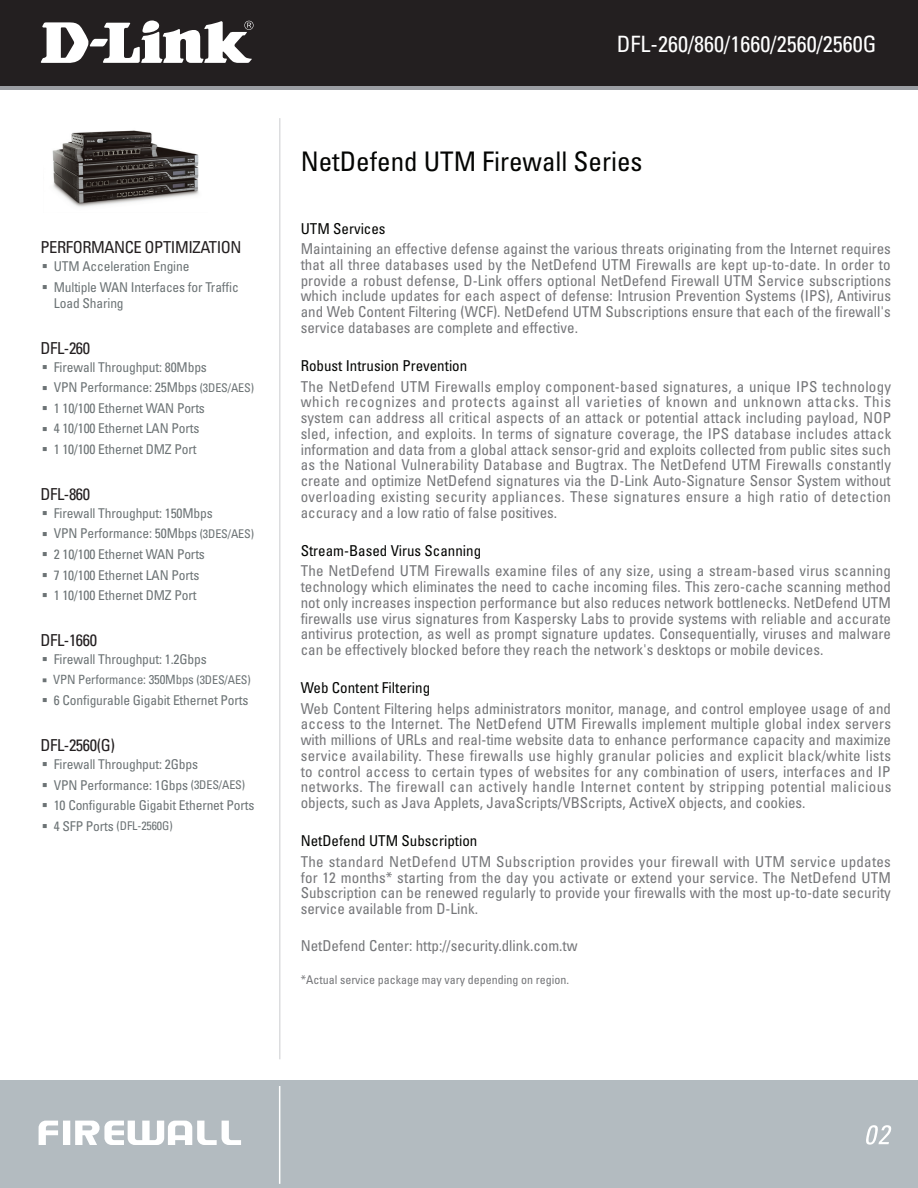
<style>
.page{position:relative;width:918px;height:1188px;background:#fff}
.page>*{position:absolute;margin:0;border:0;box-sizing:border-box;transform-origin:0 0}
.t1{font:condensed 27px "Univers";color:#040503}
.t2{font:condensed 22.5px "Univers";color:#fff}
.t3{font:condensed 16.5px "Univers";letter-spacing:-.025em;color:#231f20}
.t4{font:condensed 15px/15.8px "Univers";color:#757679;text-align:justify}
.t5{font:condensed 15px "Univers";color:#040503}
.t6{font:condensed 13.5px/20.5px "Univers";letter-spacing:-.01em;color:#6c7375}
.t7{font:condensed 12.75px "Univers";letter-spacing:-.01em;color:#6c7375}
.t8{font:condensed 12px "Univers";color:#757679}
.t9{font:condensed 12px "Univers";letter-spacing:-.01em;color:#6c7375}
.s1{font-size:12px}
.s2{font-size:13.5px}
</style>
<div class="page">
<div style="left:0;top:0;width:918px;height:89px;background:linear-gradient(to right,#9b9ea3,#9b9ea3)"></div>
<div style="left:0;top:0;width:918px;height:85px;background:#231f20"></div>
<svg style="left:41px;top:20px;width:213px;height:43px"></svg>
<div style="left:0;top:1080px;width:918px;height:108px;background:#b3bbc0"></div>
<svg style="left:39px;top:1121px;width:202px;height:24px"></svg>
<hr style="left:279px;top:1086px;width:1px;height:98px;background:#fff">
<img style="left:52px;top:130px;width:147px;height:77px">
<svg style="left:866px;top:1125px;width:26px;height:20px"></svg>
<hr style="left:279px;top:118px;width:1px;height:941px;background:#dcdddf">
<p class="t3" style="left:40px;top:237px;width:139px">Performance Optimiz</p>
<p class="t3" style="left:200px;top:237px;width:43px">ati on</p>
<p class="t6" style="left:54px;top:256px;width:137px">UTM Acceleration Engine<br>Multiple WAN</p>
<p class="t6" style="left:131px;top:276px;width:109px">Interfaces for Traffic</p>
<p class="t6" style="left:54px;top:293px;width:71px">Load Sharing</p>
<p class="t3" style="left:40px;top:337px;width:51px">D FL-260</p>
<p class="t6" style="left:54px;top:357px;width:202px">Firewall Throughput: 80Mbps<br>VPN Performance: 25Mbps <span class="s1">(3DES/AES)<br></span>1 10/100 Ethernet WAN</p>
<p class="t6" style="left:177px;top:398px;width:29px">Ports</p>
<p class="t6" style="left:54px;top:418px;width:147px;text-align:right">Ports<br>1 10/100 Ethernet D MZ Port</p>
<p class="t3" style="left:40px;top:483px;width:51px">D FL-860</p>
<p class="t6" style="left:54px;top:503px;width:202px">Firewall Throughput: 150Mbps<br>VPN Performance: 50Mbps <span class="s1">(3DES/AES)<br></span>2 10/100 Ethernet WAN</p>
<p class="t6" style="left:54px;top:418px;width:100px">4 10/100 Ethernet LAN</p>
<p class="t6" style="left:177px;top:544px;width:29px">Ports</p>
<p class="t6" style="left:54px;top:564px;width:147px;text-align:right">Ports<br>1 10/100 Ethernet D MZ Port</p>
<p class="t3" style="left:40px;top:630px;width:58px">D FL-1660</p>
<p class="t6" style="left:54px;top:649px;width:155px">Firewall Throughput: 1.2Gbps</p>
<p class="t7" style="left:53px;top:672px;width:199px">VPN Performance: 350Mbps <span class="s1">(3DES/AES)</span></p>
<p class="t6" style="left:54px;top:690px;width:196px">6 Configurable Gigabit Ethernet Ports</p>
<p class="t3" style="left:40px;top:735px;width:76px">D FL-2560(G)</p>
<p class="t6" style="left:54px;top:754px;width:202px">Firewall Throughput: 2Gbps<br>VPN Performance: 1Gbps <span class="s1">(3DES/AES)<br></span>10 Configurable Gigabit Ethernet Ports</p>
<p class="t9" style="left:54px;top:818px;width:120px"><span class="s2">4 SFP Ports</span> (D FL-2560G)</p>
<p class="t6" style="left:54px;top:564px;width:100px">7 10/100 Ethernet LAN</p>
<h2 class="t2" style="left:617px;top:30px;width:258px">D FL-260/860/1660/2560/2560G</h2>
<h1 class="t1" style="left:301px;top:145px;width:343px">N etD efend UTM Firewall Series</h1>
<p class="t5" style="left:301px;top:219px;width:86px">UTM Services</p>
<p class="t4" style="left:301px;top:241px;width:592px">Maintaining an effective defense against the various threats originating from the Internet requires that all three databases used by the N etD efend UTM Firewalls are kept up-to-date. In order to provide a robust defense, D-Link offers optional N etDefend Firewall UTM Service subscriptions which include updates for each aspect of defense: Intrusion Prevention Systems (IPS), Antivirus and Web Content Filtering (WCF). N etDefend UTM Subscriptions ensure that each of the firewall's service databases are complete and effective.</p>
<p class="t5" style="left:301px;top:356px;width:168px">Robust Intrusion Prevention</p>
<p class="t4" style="left:301px;top:378px;width:592px">The NetDefend UTM Firewalls employ component-based signatures, a unique IPS technology which recognizes and protects against all varieties of known and unknown attacks. This system can address all critical aspects of an attack or potential attack including payload, NO P sled, infection, and exploits. In terms of signature coverage, the IPS database includes attack information and data from a global attack sensor-grid and exploits collected from public sites such as the National Vulnerability Database and Bugtrax. The NetDefend UTM Firewalls constantly create and optimize N etD efend signatures via the D-Link Auto-Signature Sensor System without overloading existing security appliances. These signatures ensure a high ratio of detection accuracy and a low ratio of false positives.</p>
<p class="t5" style="left:301px;top:541px;width:182px">Stream-Based Virus Scanning</p>
<p class="t4" style="left:301px;top:563px;width:592px">The NetDefend UTM Firewalls examine files of any size, using a stream-based virus scanning technology which eliminates the need to cache incoming files. This zero-cache scanning method not only increases inspection performance but also reduces network bottlenecks. NetDefend UTM firewalls use virus signatures from Kaspersky Labs to provide systems with reliable and accurate antivirus protection, as well as prompt signature updates. Consequentially, viruses and malware can be effectively blocked before they reach the network's desktops or mobile devices.</p>
<p class="t5" style="left:301px;top:678px;width:131px">Web Content Filtering</p>
<p class="t4" style="left:301px;top:700px;width:592px">Web Content Filtering helps administrators monitor, manage, and control employee usage of and access to the Internet. The NetDefend UTM Firewalls implement multiple global index servers with millions of URLs and real-time website data to enhance performance capacity and maximize service availability. These firewalls use highly granular policies and explicit black/white lists to control access to certain types of websites for any combination of users, interfaces and IP networks. The firewall can actively handle Internet content by stripping potential malicious objects, such as Java Applets, JavaScripts/VBScripts, ActiveX objects, and cookies.</p>
<p class="t5" style="left:301px;top:832px;width:178px">NetDefend UTM Subscription</p>
<p class="t4" style="left:301px;top:853px;width:592px">The standard N etD efend UTM Subscription provides your firewall with UTM service updates for 12 months* starting from the day you activate or extend your service. The N etD efend UTM Subscription can be renewed regularly to provide your firewalls with the most up-to-date security service available from D-Link.</p>
<p class="t4" style="left:301px;top:937px;width:278px">N etD efend Center: http://security.dlink.com.tw</p>
<p class="t8" style="left:301px;top:972px;width:270px">*Actual service package may vary depending on region.</p>
</div>
